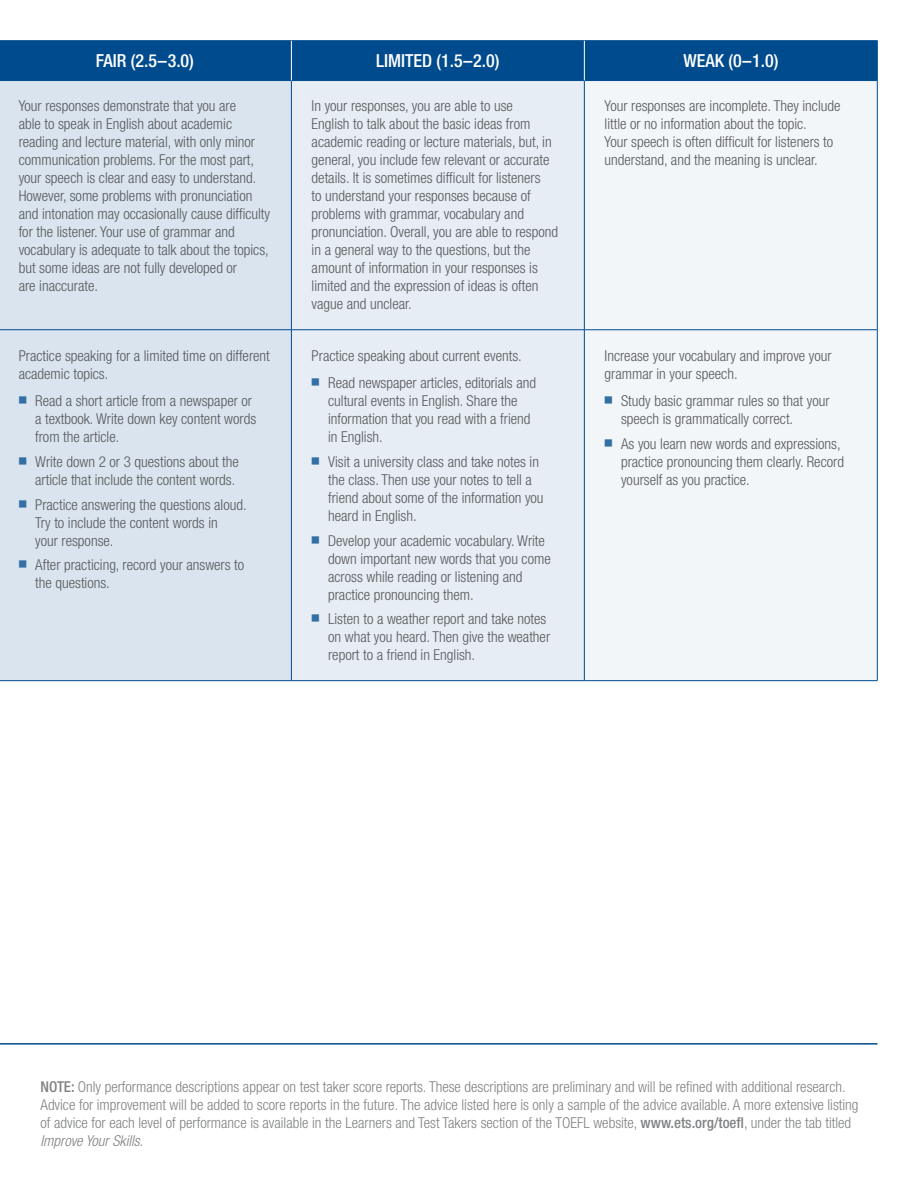
<style>
.page{position:relative;width:918px;height:1188px;background:#fff}
.page>*{position:absolute;margin:0;border:0;box-sizing:border-box;transform-origin:0 0}
.t1{font:500 condensed 18px "Helvetica Neue LT Std";color:#fff}
.t2{font:300 condensed 15px/18px "Helvetica Neue LT Std";color:#58595b}
.t3{font:300 condensed 15px/18px "Helvetica Neue LT Std";color:#808284}
.t4{font:500 condensed 15px "Helvetica Neue LT Std";color:#808284}
.s1{font-weight:500}
.s2{font-style:italic}
</style>
<div class="page">
<hr style="left:0;top:1043px;width:878px;height:2px;background:#004b8d">
<div style="left:0;top:41px;width:877px;height:39px;background:#004b8d"></div>
<div style="left:0;top:81px;width:291px;height:599px;background:#d9e4ee"></div>
<div style="left:292px;top:81px;width:292px;height:599px;background:#e6edf4"></div>
<div style="left:585px;top:81px;width:292px;height:599px;background:#f2f6f9"></div>
<hr style="left:0;top:40px;width:291px;height:1px;background:#004b8d">
<hr style="left:291px;top:40px;width:293px;height:1px;background:#004b8d">
<hr style="left:584px;top:40px;width:294px;height:1px;background:#004b8d">
<hr style="left:877px;top:41px;width:1px;height:39px;background:#004b8d">
<hr style="left:0;top:80px;width:291px;height:1px;background:#004b8d">
<hr style="left:291px;top:81px;width:1px;height:249px;background:#004b8d">
<hr style="left:291px;top:80px;width:293px;height:1px;background:#004b8d">
<hr style="left:584px;top:81px;width:1px;height:249px;background:#004b8d">
<hr style="left:584px;top:80px;width:294px;height:1px;background:#004b8d">
<hr style="left:877px;top:81px;width:1px;height:249px;background:#004b8d">
<hr style="left:0;top:329px;width:291px;height:1px;background:#004b8d">
<hr style="left:0;top:680px;width:291px;height:1px;background:#004b8d">
<hr style="left:291px;top:330px;width:1px;height:350px;background:#004b8d">
<hr style="left:291px;top:329px;width:293px;height:1px;background:#004b8d">
<hr style="left:291px;top:680px;width:293px;height:1px;background:#004b8d">
<hr style="left:584px;top:330px;width:1px;height:350px;background:#004b8d">
<hr style="left:584px;top:329px;width:294px;height:1px;background:#004b8d">
<hr style="left:877px;top:330px;width:1px;height:350px;background:#004b8d">
<hr style="left:584px;top:680px;width:294px;height:1px;background:#004b8d">
<hr style="left:291px;top:41px;width:1px;height:39px;background:#fff">
<hr style="left:584px;top:41px;width:1px;height:39px;background:#fff">
<p class="t1" style="left:96px;top:50px;width:100px">Fair (2.5–3.0)</p>
<p class="t1" style="left:376px;top:50px;width:125px">Limited (1.5–2.0)</p>
<p class="t1" style="left:683px;top:50px;width:97px">Weak (0–1.0)</p>
<p class="t2" style="left:19px;top:97px;width:253px">Your responses demonstrate that you are<br>able to speak in English about academic reading and lecture material, with only minor communication problems. For the most part, your speech is clear and easy to understand.<br>However, some problems with pronunciation and intonation may occasionally cause difficulty for the listener. Your use of grammar and vocabulary is adequate to talk about the topics, but some ideas are not fully developed or<br>are inaccurate.</p>
<p class="t2" style="left:312px;top:97px;width:248px">In your responses, you are able to use<br>English to talk about the basic ideas from academic reading or lecture materials, but, in general, you include few relevant or accurate details. It is sometimes difficult for listeners<br>to understand your responses because of problems with grammar, vocabulary and pronunciation. Overall, you are able to respond in a general way to the questions, but the amount of information in your responses is limited and the expression of ideas is often vague and unclear.</p>
<p class="t2" style="left:605px;top:97px;width:237px">Your responses are incomplete. They include little or no information about the topic.<br>Your speech is often difficult for listeners to understand, and the meaning is unclear.</p>
<p class="t2" style="left:19px;top:346px;width:253px">Practice speaking for a limited time on different academic topics.</p>
<p class="t2" style="left:35px;top:392px;width:222px;text-indent:-16px"><sup>■</sup> Read a short article from a newspaper or a textbook. Write down key content words from the article.</p>
<p class="t2" style="left:19px;top:452px;width:222px;text-align:right"><sup>■</sup> Write down 2 or 3 questions about the article that include the content words.</p>
<p class="t2" style="left:35px;top:495px;width:213px;text-indent:-16px"><sup>■</sup> Practice answering the questions aloud.<br>Try to include the content words in<br>your response.</p>
<p class="t2" style="left:35px;top:556px;width:211px;text-indent:-16px"><sup>■</sup> After practicing, record your answers to the questions.</p>
<p class="t2" style="left:312px;top:346px;width:212px">Practice speaking about current events.</p>
<p class="t2" style="left:328px;top:374px;width:209px;text-indent:-16px"><sup>■</sup> Read newspaper articles, editorials and cultural events in English. Share the information that you read with a friend in English.</p>
<p class="t2" style="left:328px;top:452px;width:217px;text-indent:-16px"><sup>■</sup> Visit a university class and take notes in the class. Then use your notes to tell a friend about some of the information you heard in English.</p>
<p class="t2" style="left:328px;top:531px;width:224px;text-indent:-16px"><sup>■</sup> Develop your academic vocabulary. Write down important new words that you come across while reading or listening and practice pronouncing them.</p>
<p class="t2" style="left:328px;top:610px;width:224px;text-indent:-16px"><sup>■</sup> Listen to a weather report and take notes on what you heard. Then give the weather report to a friend in English.</p>
<p class="t2" style="left:605px;top:346px;width:229px">Increase your vocabulary and improve your grammar in your speech.</p>
<p class="t2" style="left:621px;top:392px;width:210px;text-indent:-16px"><sup>■</sup> Study basic grammar rules so that your speech is grammatically correct.</p>
<p class="t2" style="left:621px;top:434px;width:224px;text-indent:-16px"><sup>■</sup> As you learn new words and expressions, practice pronouncing them clearly. Record yourself as you practice.</p>
<p class="t4" style="left:40px;top:1078px;width:9px">NOTE</p>
<p class="t3" style="left:40px;top:1078px;width:820px;text-indent:31px"><span class="s1">:</span> Only performance descriptions appear on test taker score reports. These descriptions are preliminary and will be refined with additional research.<br>Advice for improvement will be added to score reports in the future. The advice listed here is only a sample of the advice available. A more extensive listing of advice for each level of performance is available in the Learners and Test Takers section of the TOEFL website, <span class="s1">www.ets.org/toefl</span>, under the tab titled <span class="s2">Improve Your Skills</span>.</p>
</div>
